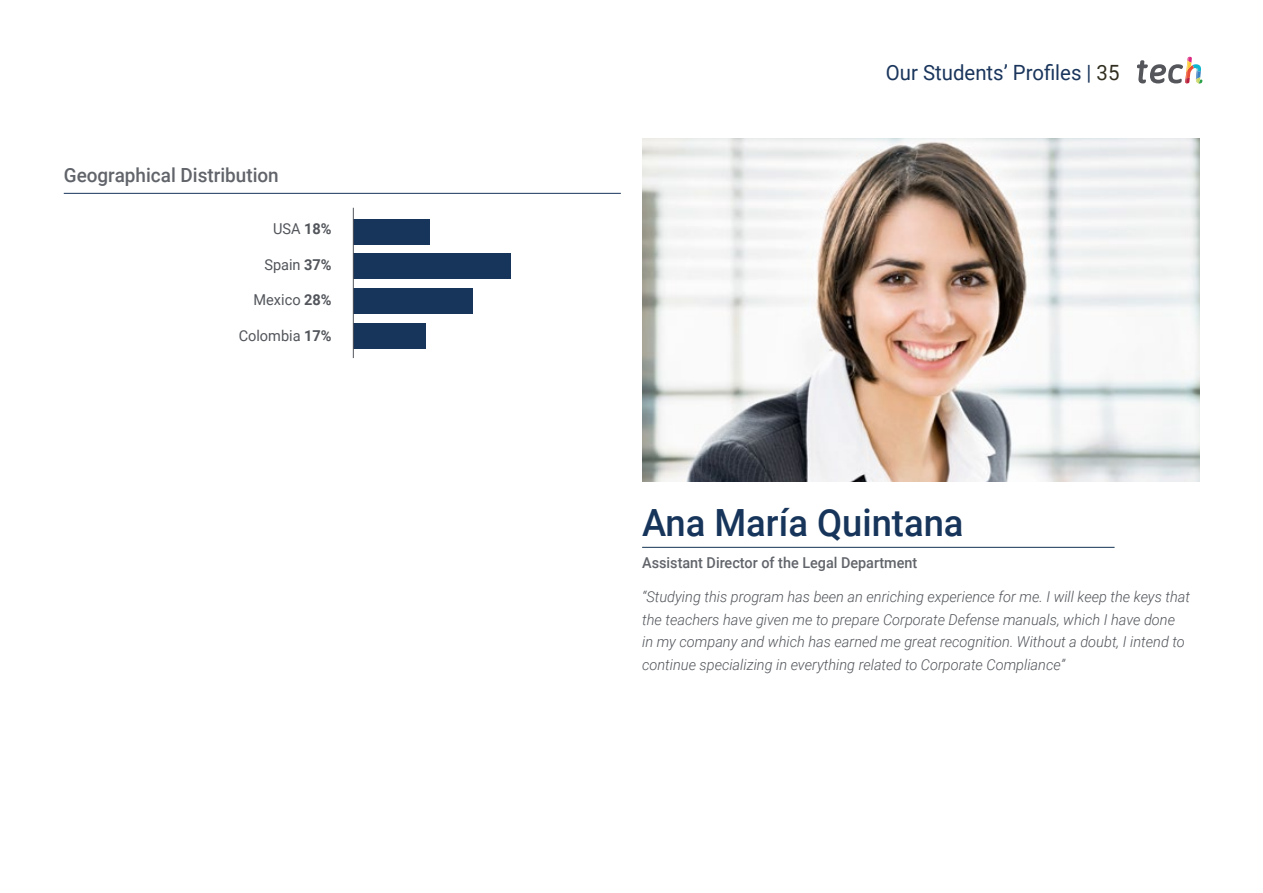
<style>
.page{position:relative;width:1263px;height:893px;background:#fff}
.page>*{position:absolute;margin:0;border:0;box-sizing:border-box;transform-origin:0 0}
.t1{font:500 37.5px "Roboto";color:#17355b}
.t2{font:21px "Roboto";color:#1a355c}
.t3{font:500 19.5px "Roboto";color:#61646a}
.t4{font:italic 300 15px/22.5px "Roboto";color:#52555b}
.t5{font:500 15px "Roboto";color:#61646a;scale:.96 1}
.t6{font:15px "Roboto";color:#52555b}
.s1{font-weight:700}
.s2{color:#312e20}
</style>
<div class="page">
<img style="left:642px;top:138px;width:557px;height:343px">
<svg style="left:1137px;top:57px;width:65px;height:27px"></svg>
<hr style="left:642px;top:547px;width:472px;height:1px;background:#123352">
<hr style="left:64px;top:193px;width:557px;height:1px;background:#17355b">
<div style="left:353px;top:219px;width:77px;height:25px;background:#17355b"></div>
<div style="left:353px;top:254px;width:158px;height:25px;background:#17355b"></div>
<div style="left:353px;top:288px;width:119px;height:26px;background:#17355b"></div>
<div style="left:353px;top:323px;width:73px;height:26px;background:#17355b"></div>
<hr style="left:353px;top:208px;width:1px;height:150px;background:#52555b">
<h3 class="t3" style="left:64px;top:161px;width:217px">Geographical Distribution</h3>
<p class="t6" style="left:273px;top:218px;width:60px">USA <span class="s1">18%</span></p>
<p class="t6" style="left:264px;top:254px;width:69px">Spain <span class="s1">37%</span></p>
<p class="t6" style="left:254px;top:289px;width:80px">Mexico <span class="s1">28%</span></p>
<p class="t6" style="left:239px;top:325px;width:95px">Colombia <span class="s1">17%</span></p>
<h2 class="t2" style="left:886px;top:57px;width:235px">Our Students’ Profiles | <span class="s2">35</span></h2>
<h1 class="t1" style="left:642px;top:496px;width:323px">Ana María Quintana</h1>
<p class="t5" style="left:642px;top:552px;width:288px">Assistant Director of the Legal Department</p>
<p class="t4" style="left:642px;top:585px;width:549px">“Studying this program has been an enriching experience for me. I will keep the keys that the teachers have given me to prepare Corporate Defense manuals, which I have done<br>in my company and which has earned me great recognition. Without a doubt, I intend to continue specializing in everything related to Corporate Compliance”</p>
</div>
